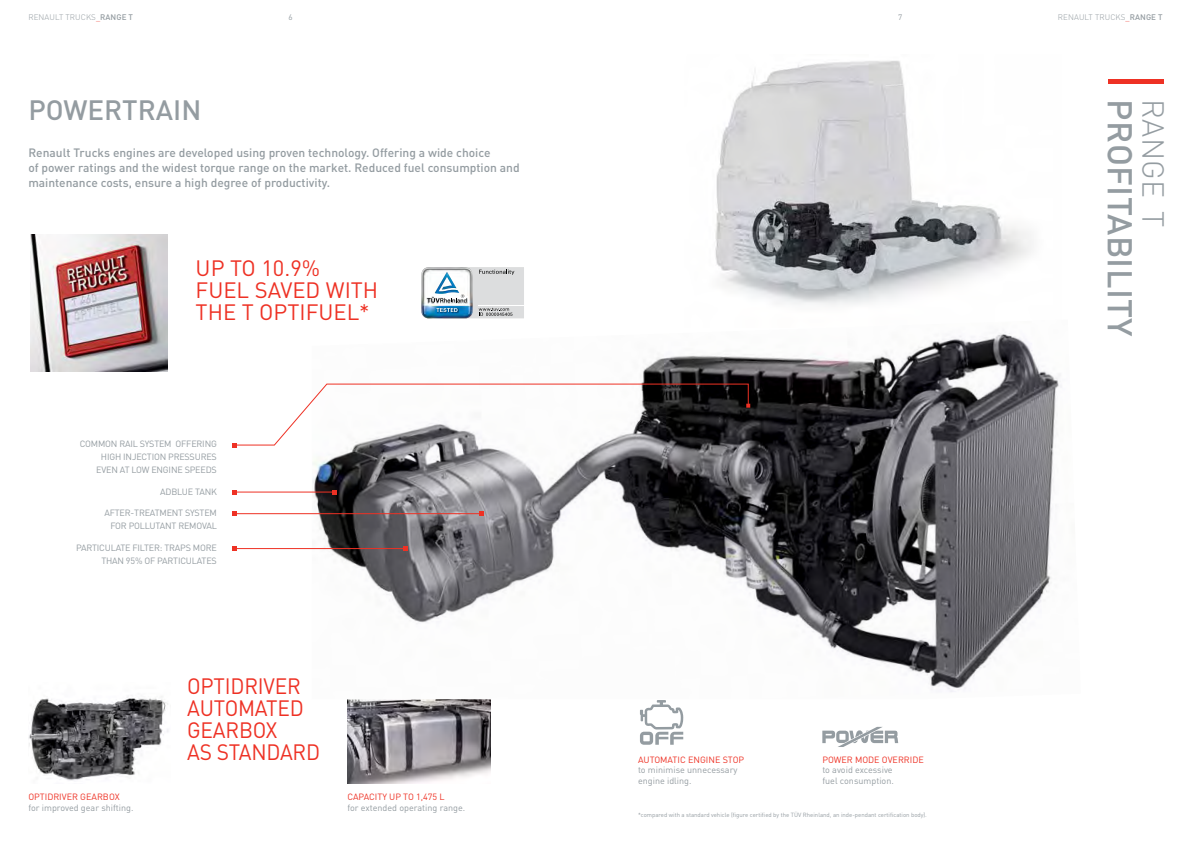
<style>
.page{position:relative;width:1191px;height:842px;background:#fff}
.page>*{position:absolute;margin:0;border:0;box-sizing:border-box;transform-origin:0 0}
.t1{font:500 34px "DIN Pro";letter-spacing:.01em;color:#949ca1}
.t2{font:300 30.1px "DIN Pro";color:#949ca1}
.t3{font:500 27.7px "DIN Pro";color:#949ca1}
.t4{font:22px/22px "DIN Pro";letter-spacing:-.01em;color:#ee3124;scale:.95 1}
.t5{font:22px/22px "DIN Pro";letter-spacing:-.01em;color:#ee3124}
.t6{font:500 12px/15px "DIN Pro";color:#949ca1}
.t7{font:9px/13px "DIN Pro";letter-spacing:-.02em;color:#949ca1;text-align:right}
.t8{font:9px/10.8px "DIN Pro";color:#949ca1}
.t9{font:9px "DIN Pro";color:#ee3124}
.t10{font:300 8px "DIN Pro";letter-spacing:.01em;color:#949ca1}
.t11{font:8px "DIN Pro";color:#949ca1}
.t12{font:6px "DIN Pro";color:#949ca1}
.s1{color:#ee3124}
.s2{font-weight:500}
</style>
<div class="page">
<img style="left:28px;top:696px;width:140px;height:85px">
<img style="left:30px;top:235px;width:137px;height:136px">
<img style="left:347px;top:699px;width:143px;height:84px">
<img style="left:715px;top:60px;width:318px;height:245px">
<img style="left:312px;top:332px;width:750px;height:360px">
<img style="left:421px;top:267px;width:103px;height:52px">
<svg style="left:640px;top:700px;width:43px;height:45px"></svg>
<svg style="left:822px;top:727px;width:76px;height:20px"></svg>
<div style="left:1108px;top:79px;width:56px;height:5px;background:#ee3124"></div>
<svg style="left:232px;top:383px;width:518px;height:64px"></svg>
<hr style="left:234px;top:492px;width:100px;height:1px;background:#ee3124">
<svg style="left:232px;top:490px;width:4px;height:4px"></svg>
<svg style="left:332px;top:490px;width:4px;height:4px"></svg>
<hr style="left:234px;top:513px;width:247px;height:1px;background:#ee3124">
<svg style="left:232px;top:512px;width:4px;height:4px"></svg>
<svg style="left:479px;top:512px;width:4px;height:4px"></svg>
<hr style="left:234px;top:548px;width:171px;height:1px;background:#ee3124">
<svg style="left:232px;top:547px;width:4px;height:4px"></svg>
<svg style="left:403px;top:547px;width:4px;height:4px"></svg>
<p class="t10" style="left:28px;top:12px;width:17px">RENAUL</p>
<p class="t10" style="left:59px;top:12px;width:75px">T TRU CKS<span class="s1">_</span><span class="s2">RANGE T</span></p>
<p class="t11" style="left:288px;top:12px;width:6px">6</p>
<p class="t11" style="left:898px;top:12px;width:6px">7</p>
<p class="t10" style="left:1058px;top:12px;width:17px">RENAUL</p>
<p class="t10" style="left:1088px;top:12px;width:75px">T TRU CKS<span class="s1">_</span><span class="s2">RANGE T</span></p>
<h3 class="t3" style="left:28px;top:92px;width:174px">POWERTRAIN</h3>
<p class="t6" style="left:28px;top:144px;width:493px">Renault Trucks engines are developed using proven technology. Offering a wide choice<br>of power ratings and the widest torque range on the market. Reduced fuel consumption and maintenance costs, ensure a high degree of productivity.</p>
<h3 class="t5" style="left:196px;top:256px;width:184px">UP TO 10.9%<br>FUEL SAVED WITH<br>THE T OPTIFUEL*</h3>
<p class="t7" style="left:80px;top:437px;width:139px">COMMON RAIL SYSTEM OFFERING<br>HIGH INJECTION PRESSURES<br>EVEN AT LOW ENGINE SPEEDS</p>
<p class="t7" style="left:160px;top:485px;width:58px">ADBLUE TANK</p>
<p class="t7" style="left:105px;top:506px;width:114px">AFTER-TREATMENT SYSTEM<br>FOR POLLUTANT REMOVAL</p>
<p class="t7" style="left:76px;top:541px;width:142px">PARTICULATE FILTER: TRAPS MORE<br>THAN 95% OF PARTICULATES</p>
<p class="t9" style="left:28px;top:790px;width:93px">OPTIDRIVER GEARBOX</p>
<p class="t8" style="left:28px;top:802px;width:107px">for improved gear shifting.</p>
<h3 class="t4" style="left:187px;top:674px;width:141px">OPTIDRIVER<br>AUTOMATED<br>GEARBOX<br>AS STANDARD</h3>
<p class="t9" style="left:347px;top:790px;width:99px">CAPACITY UP TO 1,475 L</p>
<p class="t8" style="left:347px;top:802px;width:119px">for extended operating range.</p>
<p class="t9" style="left:638px;top:753px;width:108px">AUTOMATIC ENGINE STOP</p>
<p class="t8" style="left:638px;top:764px;width:101px">to minimise unnecessary engine idling.</p>
<p class="t9" style="left:822px;top:753px;width:103px">POWER MODE OVERRIDE</p>
<p class="t8" style="left:822px;top:764px;width:73px">to avoid excessive fuel consumption.</p>
<p class="t12" style="left:638px;top:811px;width:290px">*compared with a standard vehicle (figure certified by the TÜV Rheinland, an inde-pendant certification body).</p>
<h1 class="t1" style="left:1143px;top:99px;width:239px;rotate:90deg">PROFITABILITY</h1>
<h2 class="t2" style="left:1173px;top:99px;width:128px;rotate:90deg">RANGE T</h2>
</div>
